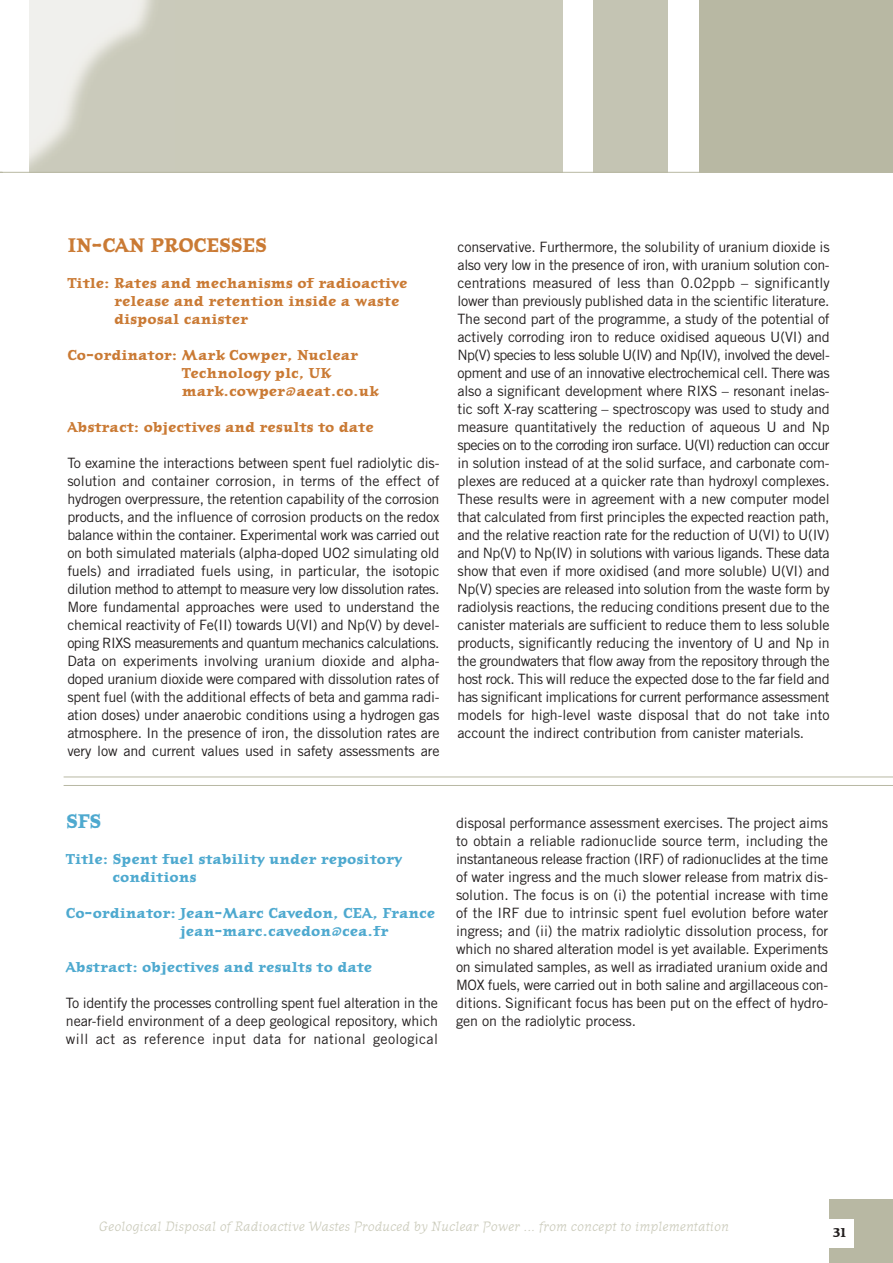
<style>
.page{position:relative;width:893px;height:1263px;background:#fff}
.page>*{position:absolute;margin:0;border:0;box-sizing:border-box;transform-origin:0 0}
.t1{font:700 19.5px "Journal";letter-spacing:-.015em;color:#ca7a34}
.t2{font:700 19.5px "Journal";color:#4ea9cf}
.t3{font:14.25px/18px "Trade Gothic";letter-spacing:-.01em;color:#231f1f;text-align:justify}
.t4{font:700 14.25px/18px "Journal";color:#ca7a34}
.t5{font:700 14.25px/18px "Journal";color:#4ea9cf}
.t6{font:italic 13.5px "Journal";color:#cacaba}
.t7{font:700 12.75px "Journal";color:#231f1f}
</style>
<div class="page">
<div style="left:829px;top:1199px;width:63px;height:64px;background:#b8b8a3"></div>
<div style="left:825px;top:1220px;width:28px;height:28px;background:#fff"></div>
<div style="left:593px;top:0;width:74px;height:172px;background:#c4c4b3"></div>
<div style="left:699px;top:0;width:193px;height:172px;background:#b8b8a3"></div>
<div style="left:30px;top:0;width:533px;height:172px;background:#cacaba"></div>
<img style="left:30px;top:0;width:123px;height:167px">
<hr style="left:0;top:172px;width:892px;height:1px;background:#b8b8a3">
<hr style="left:64px;top:777px;width:828px;height:1px;background:#b8b8a3">
<hr style="left:64px;top:785px;width:828px;height:1px;background:#b8b8a3">
<h1 class="t1" style="left:67px;top:239px;width:201px">IN-CAN PROCESSES</h1>
<p class="t4" style="left:114px;top:276px;width:295px;text-indent:-47px">Title: Rates and mechanisms of radioactive release and retention inside a waste disposal canister</p>
<p class="t4" style="left:182px;top:348px;width:198px;text-indent:-114px">Co-ordinator: Mark Cowper, Nuclear<br>Technology plc, UK mark.cowper@aeat.co.uk</p>
<p class="t4" style="left:67px;top:420px;width:308px">Abstract: objectives and results to date</p>
<p class="t3" style="left:67px;top:455px;width:374px">To examine the interactions between spent fuel radiolytic dis&shy;solution and container corrosion, in terms of the effect of hydrogen overpressure, the retention capability of the corrosion products, and the influence of corrosion products on the redox balance within the container. Experimental work was carried out on both simulated materials (alpha-doped UO2 simulating old fuels) and irradiated fuels using, in particular, the isotopic dilution method to attempt to measure very low dissolution rates.<br>More fundamental approaches were used to understand the chemical reactivity of Fe(II) towards U(VI) and Np(V) by devel&shy;oping RIXS measurements and quantum mechanics calculations.<br>Data on experiments involving uranium dioxide and alpha&shy;doped uranium dioxide were compared with dissolution rates of spent fuel (with the additional effects of beta and gamma radi&shy;ation doses) under anaerobic conditions using a hydrogen gas atmosphere. In the presence of iron, the dissolution rates are very low and current values used in safety assessments are</p>
<p class="t3" style="left:457px;top:239px;width:374px">conservative. Furthermore, the solubility of uranium dioxide is also very low in the presence of iron, with uranium solution con&shy;centrations measured of less than 0.02ppb – significantly lower than previously published data in the scientific literature.<br>The second part of the programme, a study of the potential of actively corroding iron to reduce oxidised aqueous U(VI) and Np(V) species to less soluble U(IV) and Np(IV), involved the devel&shy;opment and use of an innovative electrochemical cell. There was also a significant development where RIXS – resonant inelas&shy;tic soft X-ray scattering – spectroscopy was used to study and measure quantitatively the reduction of aqueous U and Np species on to the corroding iron surface. U(VI) reduction can occur in solution instead of at the solid surface, and carbonate com&shy;plexes are reduced at a quicker rate than hydroxyl complexes.<br>These results were in agreement with a new computer model that calculated from first principles the expected reaction path, and the relative reaction rate for the reduction of U(VI) to U(IV) and Np(V) to Np(IV) in solutions with various ligands. These data show that even if more oxidised (and more soluble) U(VI) and Np(V) species are released into solution from the waste form by radiolysis reactions, the reducing conditions present due to the canister materials are sufficient to reduce them to less soluble products, significantly reducing the inventory of U and Np in the groundwaters that flow away from the repository through the host rock. This will reduce the expected dose to the far field and has significant implications for current performance assessment models for high-level waste disposal that do not take into account the indirect contribution from canister materials.</p>
<h1 class="t2" style="left:66px;top:815px;width:37px">SFS</h1>
<p class="t5" style="left:113px;top:852px;width:291px;text-indent:-47px">Title: Spent fuel stability under repository conditions</p>
<p class="t5" style="left:180px;top:906px;width:256px;text-indent:-114px">Co-ordinator: Jean-Marc Cavedon, CEA, France jean-marc.cavedon@cea.fr</p>
<p class="t5" style="left:66px;top:960px;width:308px">Abstract: objectives and results to date</p>
<p class="t3" style="left:66px;top:995px;width:374px">To identify the processes controlling spent fuel alteration in the near-field environment of a deep geological repository, which will act as reference input data for national geological</p>
<p class="t3" style="left:456px;top:815px;width:373px">disposal performance assessment exercises. The project aims to obtain a reliable radionuclide source term, including the instantaneous release fraction (IRF) of radionuclides at the time of water ingress and the much slower release from matrix dis&shy;solution. The focus is on (i) the potential increase with time of the IRF due to intrinsic spent fuel evolution before water ingress; and (ii) the matrix radiolytic dissolution process, for which no shared alteration model is yet available. Experiments on simulated samples, as well as irradiated uranium oxide and MOX fuels, were carried out in both saline and argillaceous con&shy;ditions. Significant focus has been put on the effect of hydro&shy;gen on the radiolytic process.</p>
<p class="t6" style="left:99px;top:1221px;width:631px">Geological Disposal of Radioactive Wastes Produced by Nuclear Power ... from concept to implementation</p>
<p class="t7" style="left:832px;top:1229px;width:15px">31</p>
</div>
